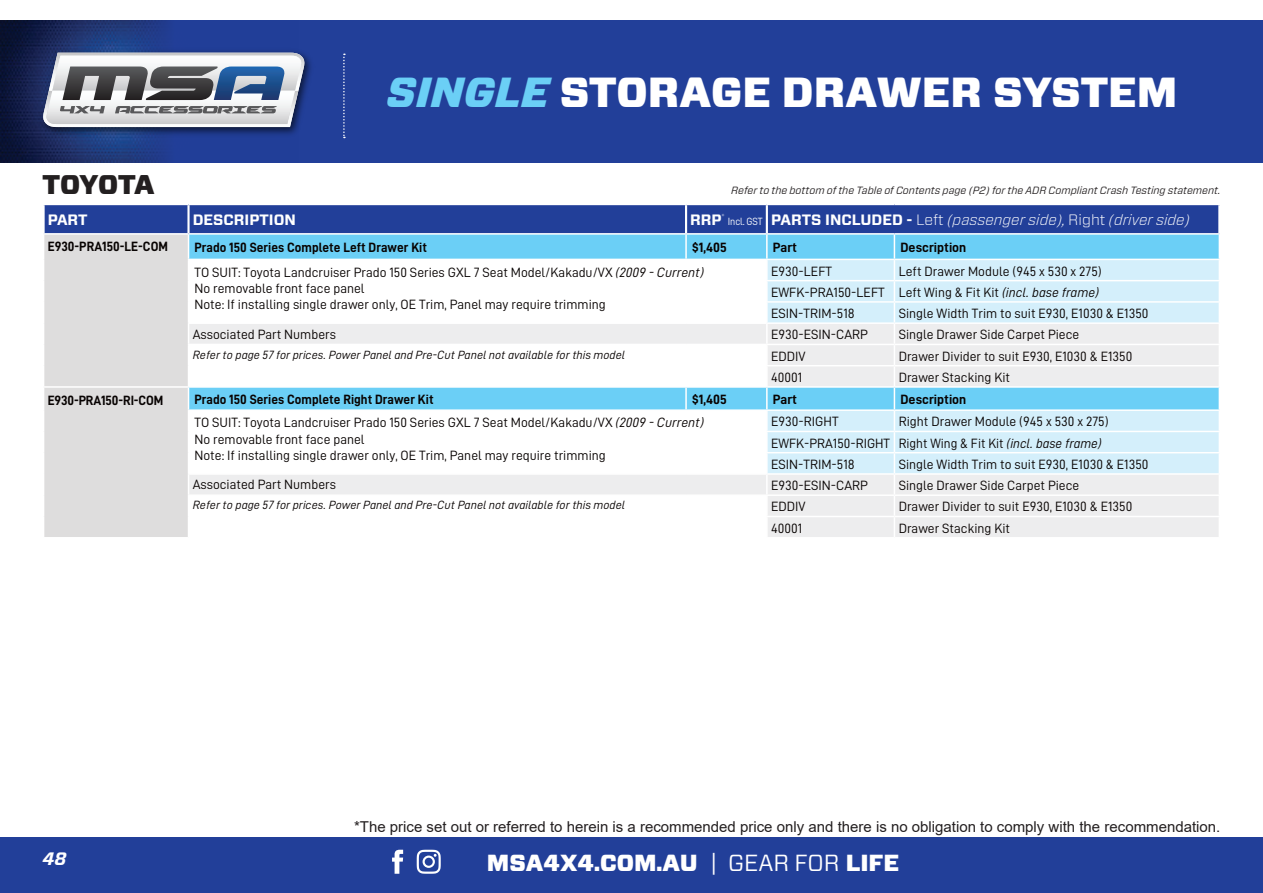
<style>
.page{position:relative;width:1263px;height:893px;background:#fff}
.page>*{position:absolute;margin:0;border:0;box-sizing:border-box;transform-origin:0 0}
.t1{font:900 42px "Forza";color:#fff}
.t2{font:900 27px "Forza";letter-spacing:-.02em;color:#231f20}
.t3{font:900 23.25px "Forza";color:#fff}
.t4{font:italic 700 18px "Forza";color:#fff}
.t5{font:15px "Arial";color:#231f20}
.t6{font:italic 300 15px "Forza";color:#fff}
.t7{font:700 15px "Forza";color:#fff}
.t8{font:13.5px/16.2px "D DIN";color:#080302}
.t9{font:13.5px "D DIN Bold";color:#080302;scale:.96 1}
.t10{font:13.5px "D DIN Bold";color:#080302}
.t11{font:12px "D DIN Italic";color:#080302}
.t12{font:italic 10.5px "Forza";color:#231f20}
.s1{font-style:italic;color:#6bcff6}
.s2{font-weight:700;font-style:normal}
.s3{font-family:"D DIN";font-weight:400;font-style:normal;font-size:10.5px}
.s4{font-style:normal}
.s5{font-family:"D DIN Italic"}
.s6{font-weight:400}
</style>
<div class="page">
<div style="left:0;top:20px;width:1263px;height:143px;background:#223f99"></div>
<img style="left:0;top:20px;width:167px;height:143px">
<div style="left:0;top:838px;width:1263px;height:55px;background:#223f99"></div>
<svg style="left:392px;top:850px;width:11px;height:24px"></svg>
<svg style="left:417px;top:850px;width:24px;height:24px"></svg>
<img style="left:36px;top:46px;width:275px;height:93px">
<svg style="left:43px;top:53px;width:262px;height:74px;background:#a5aab3"></svg>
<svg style="left:343px;top:54px;width:2px;height:84px"></svg>
<div style="left:686px;top:204px;width:81px;height:30px;background:#223f99"></div>
<div style="left:767px;top:204px;width:452px;height:30px;background:#223f99"></div>
<div style="left:687px;top:235px;width:532px;height:24px;background:#6bcff6"></div>
<div style="left:768px;top:260px;width:451px;height:62px;background:#d4effb"></div>
<svg style="left:686px;top:324px;width:533px;height:213px;background:#dbecf4"></svg>
<hr style="left:767px;top:203px;width:127px;height:2px;background:#fff">
<hr style="left:894px;top:203px;width:326px;height:2px;background:#fff">
<hr style="left:1218px;top:205px;width:2px;height:28px;background:#fff">
<hr style="left:686px;top:386px;width:81px;height:2px;background:#fff">
<hr style="left:767px;top:233px;width:127px;height:2px;background:#fff">
<hr style="left:767px;top:386px;width:127px;height:2px;background:#fff">
<hr style="left:894px;top:233px;width:326px;height:2px;background:#fff">
<hr style="left:894px;top:386px;width:326px;height:2px;background:#fff">
<hr style="left:685px;top:388px;width:2px;height:21px;background:#fff">
<hr style="left:766px;top:235px;width:2px;height:24px;background:#fff">
<hr style="left:766px;top:388px;width:2px;height:21px;background:#fff">
<hr style="left:686px;top:409px;width:81px;height:2px;background:#fff">
<hr style="left:766px;top:411px;width:2px;height:20px;background:#fff">
<hr style="left:766px;top:432px;width:2px;height:20px;background:#fff">
<svg style="left:767px;top:303px;width:1px;height:19px"></svg>
<hr style="left:766px;top:453px;width:2px;height:20px;background:#fff">
<hr style="left:767px;top:409px;width:127px;height:2px;background:#fff">
<hr style="left:894px;top:409px;width:326px;height:2px;background:#fff">
<hr style="left:686px;top:344px;width:81px;height:1px;background:#fff">
<hr style="left:766px;top:345px;width:2px;height:20px;background:#fff">
<hr style="left:766px;top:366px;width:2px;height:20px;background:#fff">
<hr style="left:766px;top:280px;width:128px;height:1px;background:#fff">
<hr style="left:766px;top:431px;width:128px;height:1px;background:#fff">
<hr style="left:686px;top:494px;width:81px;height:2px;background:#fff">
<hr style="left:766px;top:496px;width:2px;height:20px;background:#fff">
<svg style="left:43px;top:204px;width:643px;height:333px"></svg>
<hr style="left:766px;top:517px;width:2px;height:20px;background:#fff">
<hr style="left:686px;top:203px;width:81px;height:2px;background:#fff">
<hr style="left:685px;top:205px;width:2px;height:28px;background:#fff">
<hr style="left:766px;top:205px;width:2px;height:28px;background:#fff">
<hr style="left:686px;top:233px;width:81px;height:2px;background:#fff">
<hr style="left:894px;top:280px;width:326px;height:1px;background:#fff">
<hr style="left:894px;top:431px;width:326px;height:1px;background:#fff">
<hr style="left:766px;top:301px;width:128px;height:2px;background:#fff">
<hr style="left:766px;top:452px;width:128px;height:1px;background:#fff">
<hr style="left:894px;top:301px;width:326px;height:2px;background:#fff">
<hr style="left:894px;top:452px;width:326px;height:1px;background:#fff">
<hr style="left:767px;top:473px;width:127px;height:2px;background:#fff">
<hr style="left:894px;top:473px;width:326px;height:2px;background:#fff">
<hr style="left:767px;top:344px;width:127px;height:1px;background:#fff">
<hr style="left:767px;top:494px;width:127px;height:2px;background:#fff">
<hr style="left:894px;top:344px;width:326px;height:1px;background:#fff">
<hr style="left:894px;top:494px;width:326px;height:2px;background:#fff">
<hr style="left:766px;top:365px;width:128px;height:1px;background:#fff">
<hr style="left:766px;top:516px;width:128px;height:1px;background:#fff">
<hr style="left:894px;top:365px;width:326px;height:1px;background:#fff">
<hr style="left:894px;top:516px;width:326px;height:1px;background:#fff">
<svg style="left:894px;top:235px;width:1px;height:302px"></svg>
<hr style="left:188px;top:322px;width:498px;height:2px;background:#fff">
<hr style="left:766px;top:324px;width:2px;height:20px;background:#fff">
<hr style="left:188px;top:473px;width:498px;height:2px;background:#fff">
<hr style="left:686px;top:473px;width:81px;height:2px;background:#fff">
<svg style="left:766px;top:475px;width:2px;height:19px"></svg>
<h2 class="t2" style="left:43px;top:167px;width:114px">TOYOTA</h2>
<h1 class="t1" style="left:387px;top:64px;width:792px"><span class="s1">SINGLE</span> STORAGE DRAWER SYSTEM</h1>
<p class="t12" style="left:731px;top:183px;width:491px">Refer to the bottom of the Table of Contents page (P2) for the ADR Compliant Crash Testing statement.</p>
<p class="t7" style="left:48px;top:210px;width:41px">PART</p>
<p class="t7" style="left:193px;top:210px;width:105px">DESCRIPTION</p>
<p class="t6" style="left:690px;top:209px;width:501px"><span class="s2">RRP</span><sup>*</sup> <span class="s3">Incl. GST</span> <span class="s2">PARTS INCLUDED -</span> <span class="s4">Left</span> (passenger side), <span class="s4">Right</span> (driver side)</p>
<p class="t9" style="left:48px;top:239px;width:127px">E930-PRA150-LE-COM</p>
<p class="t9" style="left:195px;top:240px;width:244px">Prado 150 Series Complete Left Drawer Kit</p>
<p class="t10" style="left:692px;top:240px;width:36px">$1,405</p>
<p class="t10" style="left:773px;top:240px;width:26px">Part</p>
<p class="t10" style="left:900px;top:240px;width:67px">Description</p>
<p class="t8" style="left:195px;top:264px;width:511px">TO SUIT: Toyota Landcruiser Prado 150 Series GXL 7 Seat Model/Kakadu/VX <span class="s5">(2009 - Current)<br></span>No removable front face panel<br>Note: If installing single drawer only, OE Trim, Panel may require trimming</p>
<p class="t8" style="left:771px;top:263px;width:63px">E930-LEFT</p>
<p class="t8" style="left:771px;top:260px;width:332px;line-height:21.3px;text-indent:128px">Left Drawer Module (945 x 530 x 275)<br>EWFK-PRA150-LEFT Left Wing &amp; Fit Kit <span class="s5">(incl. base frame)<br></span>ESIN-TRIM-518</p>
<p class="t8" style="left:899px;top:305px;width:251px">Single Width Trim to suit E930, E1030 &amp; E1350</p>
<p class="t8" style="left:193px;top:326px;width:145px">Associated Part Numbers</p>
<p class="t8" style="left:771px;top:326px;width:98px">E930-ESIN-CARP</p>
<p class="t8" style="left:899px;top:326px;width:182px">Single Drawer Side Carpet Piece</p>
<p class="t11" style="left:193px;top:348px;width:434px">Refer to page 57 for prices. Power Panel and Pre-Cut Panel not available for this model</p>
<p class="t8" style="left:771px;top:348px;width:36px">EDDIV</p>
<p class="t8" style="left:899px;top:348px;width:235px">Drawer Divider to suit E930, E1030 &amp; E1350</p>
<p class="t8" style="left:771px;top:369px;width:33px">40001</p>
<p class="t8" style="left:899px;top:369px;width:113px">Drawer Stacking Kit</p>
<p class="t9" style="left:48px;top:392px;width:122px">E930-PRA150-RI-COM</p>
<p class="t9" style="left:195px;top:392px;width:250px">Prado 150 Series Complete Right Drawer Kit</p>
<p class="t10" style="left:692px;top:392px;width:36px">$1,405</p>
<p class="t10" style="left:773px;top:392px;width:26px">Part</p>
<p class="t10" style="left:900px;top:392px;width:67px">Description</p>
<p class="t8" style="left:195px;top:414px;width:511px">TO SUIT: Toyota Landcruiser Prado 150 Series GXL 7 Seat Model/Kakadu/VX <span class="s5">(2009 - Current)<br></span>No removable front face panel<br>Note: If installing single drawer only, OE Trim, Panel may require trimming</p>
<p class="t8" style="left:771px;top:413px;width:69px">E930-RIGHT</p>
<p class="t8" style="left:771px;top:411px;width:339px;line-height:21.3px;text-indent:128px">Right Drawer Module (945 x 530 x 275)<br>EWFK-PRA150-RIGHT Right Wing &amp; Fit Kit <span class="s5">(incl. base frame)<br></span>ESIN-TRIM-518</p>
<p class="t8" style="left:899px;top:456px;width:251px">Single Width Trim to suit E930, E1030 &amp; E1350</p>
<p class="t8" style="left:193px;top:476px;width:145px">Associated Part Numbers</p>
<p class="t8" style="left:771px;top:477px;width:98px">E930-ESIN-CARP</p>
<p class="t8" style="left:899px;top:477px;width:182px">Single Drawer Side Carpet Piece</p>
<p class="t11" style="left:193px;top:499px;width:434px">Refer to page 57 for prices. Power Panel and Pre-Cut Panel not available for this model</p>
<p class="t8" style="left:771px;top:498px;width:36px">EDDIV</p>
<p class="t8" style="left:899px;top:498px;width:235px">Drawer Divider to suit E930, E1030 &amp; E1350</p>
<p class="t8" style="left:771px;top:520px;width:33px">40001</p>
<p class="t8" style="left:899px;top:520px;width:113px">Drawer Stacking Kit</p>
<p class="t5" style="left:354px;top:816px;width:868px">*The price set out or referred to herein is a recommended price only and there is no obligation to comply with the recommendation.</p>
<h3 class="t4" style="left:43px;top:846px;width:26px">48</h3>
<h3 class="t3" style="left:487px;top:847px;width:414px">MSA4X4.COM.AU <span class="s6">| GEAR FOR</span> LIFE</h3>
</div>
